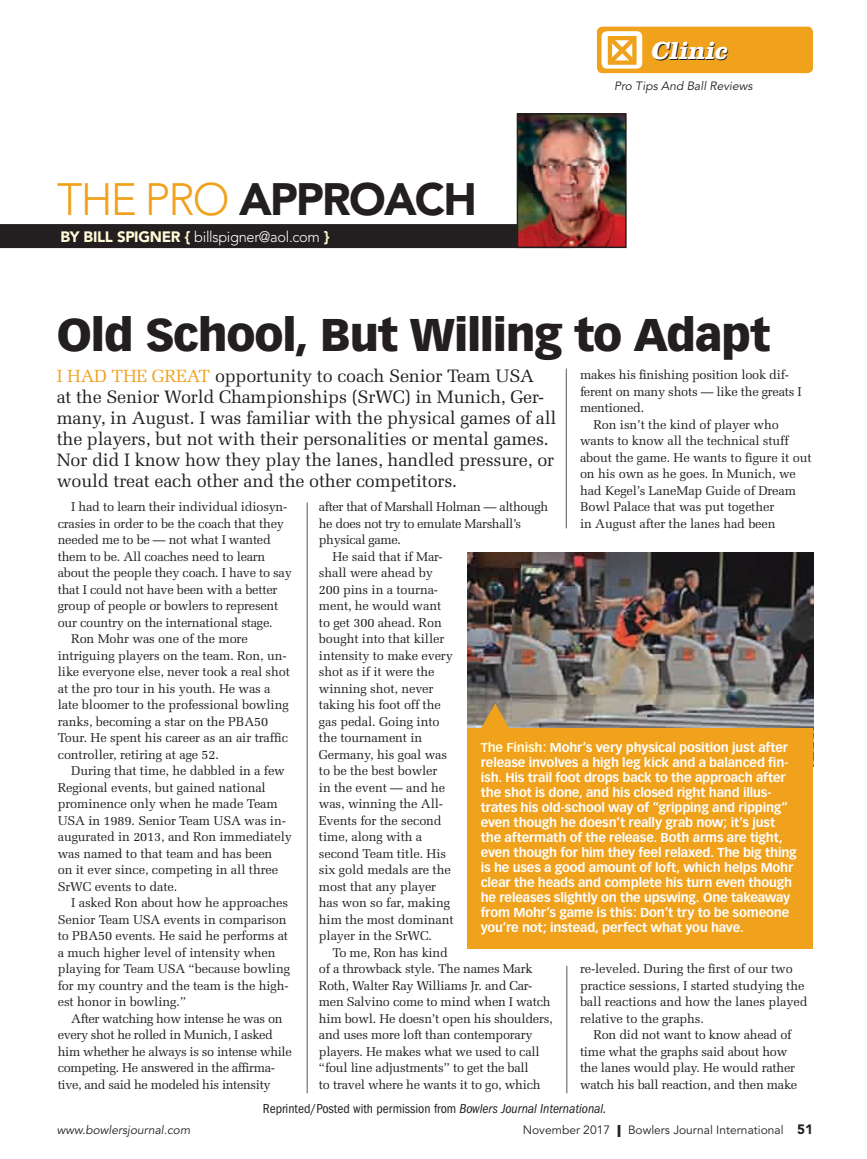
<style>
.page{position:relative;width:867px;height:1159px;background:#fff}
.page>*{position:absolute;margin:0;border:0;box-sizing:border-box;transform-origin:0 0}
.t1{font:900 45px "Vectora LH";letter-spacing:-.03em;color:#231f20}
.t2{font:900 45px "Avenir";letter-spacing:-.04em;color:#231f20}
.t3{font:italic 700 25.5px "Clarendon";color:#fff}
.t4{font:18px/21px "Melior";letter-spacing:-.01em;color:#231f20}
.t5{font:300 15px "Avenir";letter-spacing:-.02em;color:#fff}
.t6{font:condensed 13.5px "Franklin Gothic";color:#231f20}
.t7{font:12.75px/16.5px "Melior";letter-spacing:-.01em;color:#231f20}
.t8{font:700 12.75px/15px "Vectora LH";letter-spacing:-.01em;color:#fff}
.t9{font:12.75px "Melior";letter-spacing:-.03em;color:#231f20}
.t10{font:italic 12px "Avenir";color:#231f20}
.t11{font:12px "Avenir";color:#231f20}
.s1{font-weight:300;color:#f0a21d}
.s2{font-weight:900;color:#fffbd6}
.s3{font-size:17.7px;color:#f0a21d}
.s4{color:#fffbd6}
.s5{font-style:italic}
.s6{font-weight:900}
.s7{font-weight:900;font-size:13.5px}
</style>
<div class="page">
<div style="left:597px;top:27px;width:216px;height:46px;background:#f0a21d;border-radius:5px"></div>
<div style="left:601px;top:31px;width:41px;height:38px;background:#fff;border-radius:5px"></div>
<svg style="left:607px;top:36px;width:33px;height:32px"></svg>
<div style="left:0;top:224px;width:574px;height:24px;background:#231f20"></div>
<img style="left:520px;top:116px;width:103px;height:129px">
<div style="left:517px;top:113px;width:109px;height:135px;border:2px solid #231f20"></div>
<hr style="left:307px;top:502px;width:1px;height:591px;background:#57585a">
<hr style="left:566px;top:368px;width:1px;height:160px;background:#57585a">
<img style="left:467px;top:552px;width:346px;height:177px">
<div style="left:467px;top:729px;width:346px;height:220px;background:#f0a21d"></div>
<svg style="left:480px;top:703px;width:30px;height:26px"></svg>
<hr style="left:566px;top:966px;width:1px;height:127px;background:#57585a">
<h2 class="t3" style="left:650px;top:42px;width:82px">Clinic</h2>
<h1 class="t2" style="left:57px;top:181px;width:421px"><span class="s1">THE PRO</span> APPROACH</h1>
<p class="t5" style="left:60px;top:230px;width:270px"><span class="s2">BY BILL SPIGNER {</span> billspigner@aol.com <span class="s2">}</span></p>
<p class="t10" style="left:614px;top:81px;width:140px">Pro Tips And Ball Reviews</p>
<h1 class="t1" style="left:57px;top:316px;width:715px">Old School, But Willing to Adapt</h1>
<p class="t4" style="left:57px;top:367px;width:501px"><span class="s3">I HAD THE GREAT</span> opportunity to coach Senior Team USA<br>at the Senior World Championships (SrWC) in Munich, Ger&shy;many, in August. I was familiar with the physical games of all the players, but not with their personalities or mental games.<br>Nor did I know how they play the lanes, handled pressure, or would treat each other and the other competitors.</p>
<p class="t7" style="left:580px;top:368px;width:210px">makes his finishing position look dif-</p>
<p class="t7" style="left:580px;top:384px;width:223px">ferent on many shots — like the greats I</p>
<p class="t7" style="left:580px;top:401px;width:66px">mentioned.</p>
<p class="t7" style="left:593px;top:417px;width:187px">Ron isn’t the kind of player who</p>
<p class="t7" style="left:580px;top:434px;width:210px">wants to know all the technical stuff</p>
<p class="t7" style="left:580px;top:450px;width:233px">about the game. He wants to figure it out</p>
<p class="t7" style="left:580px;top:467px;width:217px">on his own as he goes. In Munich, we</p>
<p class="t7" style="left:580px;top:483px;width:218px">had Kegel’s LaneMap Guide of Dream</p>
<p class="t7" style="left:580px;top:500px;width:196px">Bowl Palace that was put together</p>
<p class="t7" style="left:580px;top:516px;width:197px">in August after the lanes had been</p>
<p class="t9" style="left:319px;top:502px;width:231px">after that of Marshall Holman — although</p>
<p class="t9" style="left:319px;top:518px;width:204px">he does not try to emulate Marshall’s</p>
<p class="t9" style="left:319px;top:535px;width:84px">physical game.</p>
<p class="t7" style="left:332px;top:549px;width:112px">He said that if Mar-</p>
<p class="t7" style="left:319px;top:566px;width:115px">shall were ahead by</p>
<p class="t7" style="left:319px;top:582px;width:121px">200 pins in a tourna-</p>
<p class="t7" style="left:319px;top:599px;width:124px">ment, he would want</p>
<p class="t7" style="left:319px;top:615px;width:124px">to get 300 ahead. Ron</p>
<p class="t7" style="left:319px;top:632px;width:127px">bought into that killer</p>
<p class="t7" style="left:319px;top:648px;width:135px">intensity to make every</p>
<p class="t7" style="left:319px;top:665px;width:117px">shot as if it were the</p>
<p class="t7" style="left:319px;top:681px;width:116px">winning shot, never</p>
<p class="t7" style="left:319px;top:698px;width:123px">taking his foot off the</p>
<p class="t7" style="left:319px;top:714px;width:122px">gas pedal. Going into</p>
<p class="t7" style="left:319px;top:731px;width:105px">the tournament in</p>
<p class="t7" style="left:319px;top:747px;width:130px">Germany, his goal was</p>
<p class="t7" style="left:319px;top:764px;width:120px">to be the best bowler</p>
<p class="t7" style="left:319px;top:780px;width:128px">in the event — and he</p>
<p class="t7" style="left:319px;top:797px;width:126px">was, winning the All-</p>
<p class="t7" style="left:319px;top:813px;width:124px">Events for the second</p>
<p class="t7" style="left:319px;top:830px;width:105px">time, along with a</p>
<p class="t7" style="left:319px;top:846px;width:129px">second Team title. His</p>
<p class="t7" style="left:319px;top:863px;width:133px">six gold medals are the</p>
<p class="t7" style="left:319px;top:879px;width:119px">most that any player</p>
<p class="t7" style="left:319px;top:896px;width:133px">has won so far, making</p>
<p class="t7" style="left:319px;top:912px;width:136px">him the most dominant</p>
<p class="t7" style="left:319px;top:929px;width:115px">player in the SrWC.</p>
<p class="t7" style="left:332px;top:945px;width:117px">To me, Ron has kind</p>
<p class="t7" style="left:319px;top:962px;width:215px">of a throwback style. The names Mark</p>
<p class="t7" style="left:319px;top:978px;width:215px">Roth, Walter Ray Williams Jr. and Car-</p>
<p class="t7" style="left:319px;top:995px;width:233px">men Salvino come to mind when I watch</p>
<p class="t7" style="left:319px;top:1011px;width:235px">him bowl. He doesn’t open his shoulders,</p>
<p class="t7" style="left:319px;top:1028px;width:215px">and uses more loft than contemporary</p>
<p class="t7" style="left:319px;top:1044px;width:222px">players. He makes what we used to call</p>
<p class="t7" style="left:319px;top:1061px;width:211px">“foul line adjustments” to get the ball</p>
<p class="t7" style="left:319px;top:1077px;width:223px">to travel where he wants it to go, which</p>
<p class="t7" style="left:71px;top:500px;width:217px">I had to learn their individual idiosyn-</p>
<p class="t7" style="left:58px;top:516px;width:228px">crasies in order to be the coach that they</p>
<p class="t7" style="left:58px;top:533px;width:215px">needed me to be — not what I wanted</p>
<p class="t7" style="left:58px;top:549px;width:209px">them to be. All coaches need to learn</p>
<p class="t7" style="left:58px;top:566px;width:235px">about the people they coach. I have to say</p>
<p class="t7" style="left:58px;top:582px;width:221px">that I could not have been with a better</p>
<p class="t7" style="left:58px;top:599px;width:222px">group of people or bowlers to represent</p>
<p class="t7" style="left:58px;top:615px;width:216px">our country on the international stage.</p>
<p class="t7" style="left:71px;top:632px;width:178px">Ron Mohr was one of the more</p>
<p class="t7" style="left:58px;top:648px;width:230px">intriguing players on the team. Ron, un-</p>
<p class="t7" style="left:58px;top:665px;width:234px">like everyone else, never took a real shot</p>
<p class="t7" style="left:58px;top:681px;width:214px">at the pro tour in his youth. He was a</p>
<p class="t7" style="left:58px;top:698px;width:232px">late bloomer to the professional bowling</p>
<p class="t7" style="left:58px;top:714px;width:212px">ranks, becoming a star on the PBA50</p>
<p class="t7" style="left:58px;top:731px;width:232px">Tour. He spent his career as an air traffic</p>
<p class="t7" style="left:58px;top:747px;width:163px">controller, retiring at age 52.</p>
<p class="t7" style="left:71px;top:764px;width:215px">During that time, he dabbled in a few</p>
<p class="t7" style="left:58px;top:780px;width:210px">Regional events, but gained national</p>
<p class="t7" style="left:58px;top:797px;width:222px">prominence only when he made Team</p>
<p class="t7" style="left:58px;top:813px;width:230px">USA in 1989. Senior Team USA was in-</p>
<p class="t7" style="left:58px;top:830px;width:236px">augurated in 2013, and Ron immediately</p>
<p class="t7" style="left:58px;top:846px;width:216px">was named to that team and has been</p>
<p class="t7" style="left:58px;top:863px;width:222px">on it ever since, competing in all three</p>
<p class="t7" style="left:58px;top:879px;width:121px">SrWC events to date.</p>
<p class="t7" style="left:71px;top:896px;width:218px">I asked Ron about how he approaches</p>
<p class="t7" style="left:58px;top:912px;width:230px">Senior Team USA events in comparison</p>
<p class="t7" style="left:58px;top:929px;width:232px">to PBA50 events. He said he performs at</p>
<p class="t7" style="left:58px;top:945px;width:219px">a much higher level of intensity when</p>
<p class="t7" style="left:58px;top:962px;width:234px">playing for Team USA “because bowling</p>
<p class="t7" style="left:58px;top:978px;width:232px">for my country and the team is the high-</p>
<p class="t7" style="left:58px;top:995px;width:130px">est honor in bowling.”</p>
<p class="t9" style="left:71px;top:1013px;width:213px">After watching how intense he was on</p>
<p class="t9" style="left:58px;top:1030px;width:216px">every shot he rolled in Munich, I asked</p>
<p class="t9" style="left:58px;top:1046px;width:235px">him whether he always is so intense while</p>
<p class="t9" style="left:58px;top:1063px;width:219px">competing. He answered in the affirma-</p>
<p class="t9" style="left:58px;top:1079px;width:214px">tive, and said he modeled his intensity</p>
<p class="t8" style="left:481px;top:741px;width:317px"><span class="s4">The Finish:</span> Mohr’s very physical position just after release involves a high leg kick and a balanced fin&shy;ish. His trail foot drops back to the approach after the shot is done, and his closed right hand illus&shy;trates his old-school way of “gripping and ripping” even though he doesn’t really grab now; it’s just the aftermath of the release. Both arms are tight, even though for him they feel relaxed. The big thing is he uses a good amount of loft, which helps Mohr clear the heads and complete his turn even though he releases slightly on the upswing. One takeaway from Mohr’s game is this: Don’t try to be someone you’re not; instead, perfect what you have.</p>
<p class="t7" style="left:580px;top:962px;width:229px">re-leveled. During the first of our two practice sessions, I started studying the ball reactions and how the lanes played relative to the graphs.</p>
<p class="t7" style="left:580px;top:1028px;width:219px;text-indent:14px">Ron did not want to know ahead of time what the graphs said about how the lanes would play. He would rather watch his ball reaction, and then make</p>
<p class="t6" style="left:263px;top:1104px;width:345px">Reprinted/Posted with permission from <span class="s5">Bowlers Journal International.</span></p>
<p class="t10" style="left:57px;top:1124px;width:135px">www.bowlersjournal.com</p>
<p class="t11" style="left:523px;top:1124px;width:292px">November 2017 <span class="s6">|</span> Bowlers Journal International <span class="s7">51</span></p>
</div>
